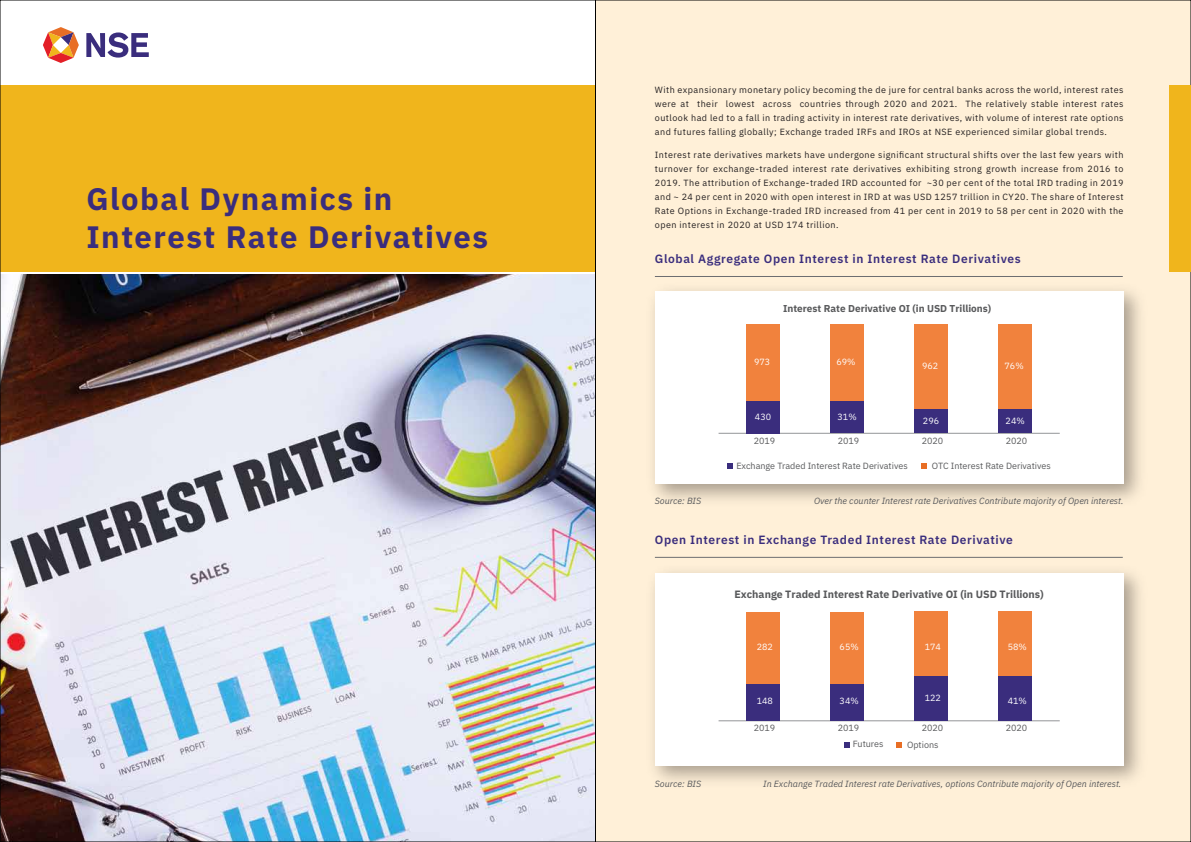
<style>
.page{position:relative;width:1191px;height:842px;background:#fff}
.page>*{position:absolute;margin:0;border:0;box-sizing:border-box;transform-origin:0 0}
.t1{font:700 31px/37.2px "IBM Plex Sans";letter-spacing:.05em;color:#3a2d7d}
.t2{font:600 12px "IBM Plex Sans";letter-spacing:.05em;color:#3a2d7d}
.t3{font:700 10.6px "IBM Plex Sans";color:#58595b}
.t4{font:700 10px "IBM Plex Sans";color:#58595b}
.t5{font:9px/14px "IBM Plex Sans";letter-spacing:.05em;color:#231f20;text-align:justify}
.t6{font:italic 9px "IBM Plex Sans";color:#58595b}
.t7{font:9px "IBM Plex Sans";color:#58595b}
.t8{font:9px "IBM Plex Sans";color:#fff}
</style>
<div class="page">
<div style="left:595px;top:0;width:596px;height:842px;background:#fff0d8"></div>
<div style="left:1169px;top:85px;width:22px;height:187px;background:#f0b51c"></div>
<div style="left:0;top:85px;width:595px;height:187px;background:#f0b51c"></div>
<img style="left:2px;top:275px;width:591px;height:565px">
<svg style="left:86px;top:32px;width:63px;height:26px"></svg>
<svg style="left:43px;top:27px;width:36px;height:36px"></svg>
<hr style="left:655px;top:276px;width:467px;height:1px;background:#6d6e71">
<hr style="left:655px;top:557px;width:467px;height:1px;background:#6d6e71">
<img style="left:653px;top:289px;width:487px;height:211px">
<div style="left:655px;top:291px;width:468px;height:192px;background:#fff"></div>
<img style="left:653px;top:571px;width:487px;height:210px">
<div style="left:655px;top:573px;width:468px;height:192px;background:#fff"></div>
<hr style="left:718px;top:433px;width:341px;height:1px;background:#939598">
<div style="left:998px;top:409px;width:34px;height:24px;background:#3a2d7d"></div>
<div style="left:914px;top:409px;width:34px;height:24px;background:#3a2d7d"></div>
<div style="left:830px;top:400px;width:34px;height:33px;background:#3a2d7d"></div>
<div style="left:746px;top:400px;width:34px;height:33px;background:#3a2d7d"></div>
<div style="left:998px;top:324px;width:34px;height:85px;background:#f1823d"></div>
<div style="left:914px;top:324px;width:34px;height:85px;background:#f1823d"></div>
<div style="left:830px;top:324px;width:34px;height:76px;background:#f1823d"></div>
<div style="left:746px;top:324px;width:34px;height:76px;background:#f1823d"></div>
<svg style="left:727px;top:464px;width:5px;height:5px"></svg>
<svg style="left:921px;top:464px;width:6px;height:5px"></svg>
<hr style="left:718px;top:720px;width:341px;height:1px;background:#939598">
<div style="left:998px;top:676px;width:34px;height:45px;background:#3a2d7d"></div>
<div style="left:914px;top:676px;width:34px;height:45px;background:#3a2d7d"></div>
<div style="left:830px;top:683px;width:34px;height:38px;background:#3a2d7d"></div>
<div style="left:746px;top:683px;width:34px;height:38px;background:#3a2d7d"></div>
<div style="left:998px;top:612px;width:34px;height:64px;background:#f1823d"></div>
<div style="left:914px;top:612px;width:34px;height:64px;background:#f1823d"></div>
<div style="left:830px;top:612px;width:34px;height:71px;background:#f1823d"></div>
<div style="left:746px;top:612px;width:34px;height:71px;background:#f1823d"></div>
<svg style="left:844px;top:742px;width:5px;height:5px"></svg>
<svg style="left:897px;top:742px;width:5px;height:5px"></svg>
<h1 class="t1" style="left:86px;top:178px;width:403px">Global Dynamics in<br>Interest Rate Derivatives</h1>
<p class="t5" style="left:655px;top:82px;width:470px">With expansionary monetary policy becoming the de jure for central banks across the world, interest rates were at their lowest across countries through 2020 and 2021. The relatively stable interest rates outlook had led to a fall in trading activity in interest rate derivatives, with volume of interest rate options and futures falling globally; Exchange traded IRFs and IROs at NSE experienced similar global trends.</p>
<p class="t5" style="left:655px;top:147px;width:470px">Interest rate derivatives markets have undergone significant structural shifts over the last few years with turnover for exchange-traded interest rate derivatives exhibiting strong growth increase from 2016 to 2019. The attribution of Exchange-traded IRD accounted for ~30 per cent of the total IRD trading in 2019 and ~ 24 per cent in 2020 with open interest in IRD at was USD 1257 trillion in CY20. The share of Interest Rate Options in Exchange-traded IRD increased from 41 per cent in 2019 to 58 per cent in 2020 with the open interest in 2020 at USD 174 trillion.</p>
<h2 class="t2" style="left:655px;top:249px;width:367px">Global Aggregate Open Interest in Interest Rate Derivatives</h2>
<p class="t4" style="left:783px;top:300px;width:210px">Interest Rate Derivative OI (in USD Trillions)</p>
<p class="t8" style="left:754px;top:355px;width:18px">973</p>
<p class="t8" style="left:755px;top:409px;width:18px">430</p>
<p class="t8" style="left:836px;top:355px;width:21px">69%</p>
<p class="t8" style="left:837px;top:409px;width:21px">31%</p>
<p class="t8" style="left:922px;top:359px;width:18px">962</p>
<p class="t8" style="left:923px;top:414px;width:18px">296</p>
<p class="t8" style="left:1004px;top:359px;width:21px">76%</p>
<p class="t8" style="left:1005px;top:414px;width:21px">24%</p>
<p class="t7" style="left:837px;top:434px;width:23px">2019</p>
<p class="t7" style="left:921px;top:434px;width:23px">2020</p>
<p class="t7" style="left:1005px;top:434px;width:23px">2020</p>
<p class="t7" style="left:736px;top:459px;width:173px">Exchange Traded Interest Rate Derivatives</p>
<p class="t7" style="left:932px;top:459px;width:120px">OTC Interest Rate Derivatives</p>
<p class="t7" style="left:753px;top:434px;width:23px">2019</p>
<p class="t6" style="left:655px;top:494px;width:48px">Source: BIS</p>
<p class="t6" style="left:814px;top:494px;width:311px">Over the counter Interest rate Derivatives Contribute majority of Open interest.</p>
<h2 class="t2" style="left:655px;top:530px;width:359px">Open Interest in Exchange Traded Interest Rate Derivative</h2>
<p class="t3" style="left:734px;top:585px;width:311px">Exchange Traded Interest Rate Derivative OI (in USD Trillions)</p>
<p class="t8" style="left:756px;top:640px;width:18px">282</p>
<p class="t8" style="left:839px;top:640px;width:21px">65%</p>
<p class="t8" style="left:924px;top:640px;width:18px">174</p>
<p class="t8" style="left:1007px;top:640px;width:21px">58%</p>
<p class="t8" style="left:756px;top:694px;width:18px">148</p>
<p class="t7" style="left:753px;top:721px;width:23px">2019</p>
<p class="t8" style="left:924px;top:690px;width:18px">122</p>
<p class="t8" style="left:839px;top:694px;width:21px">34%</p>
<p class="t8" style="left:1007px;top:694px;width:21px">41%</p>
<p class="t7" style="left:837px;top:721px;width:23px">2019</p>
<p class="t7" style="left:921px;top:721px;width:23px">2020</p>
<p class="t7" style="left:1005px;top:721px;width:23px">2020</p>
<p class="t7" style="left:852px;top:737px;width:32px">Futures</p>
<p class="t7" style="left:907px;top:737px;width:33px">Options</p>
<p class="t6" style="left:655px;top:777px;width:48px">Source: BIS</p>
<p class="t6" style="left:763px;top:777px;width:360px">In Exchange Traded Interest rate Derivatives, options Contribute majority of Open interest.</p>
</div>
